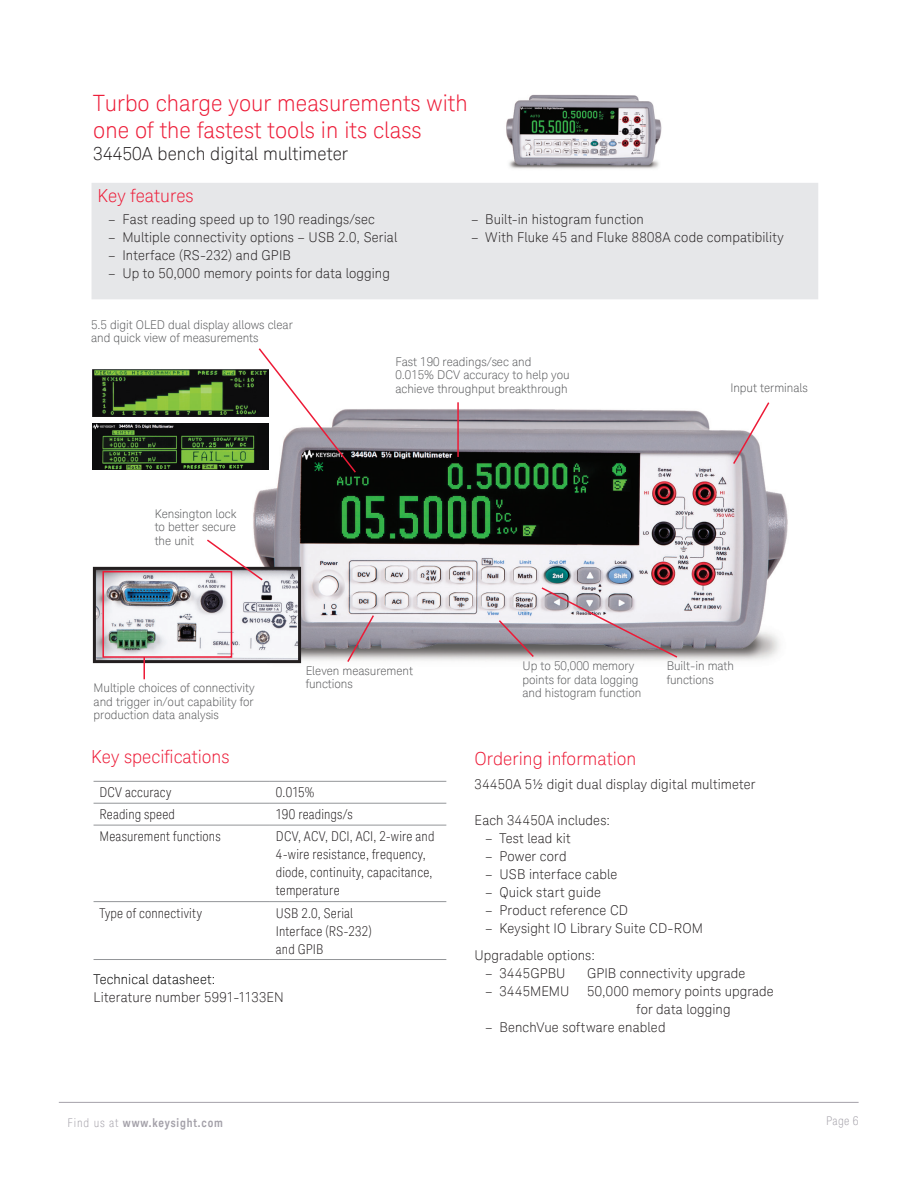
<style>
.page{position:relative;width:918px;height:1188px;background:#fff}
.page>*{position:absolute;margin:0;border:0;box-sizing:border-box;transform-origin:0 0}
.t1{font:300 22.5px/27px "Keysight Sans";color:#ed1a36}
.t2{font:300 18px "Keysight Sans";color:#ed1a36}
.t3{font:300 18px "Keysight Sans";color:#231f20}
.K_Body_Text{font:300 13.5px/18px "Keysight Sans";letter-spacing:.01em;color:#231f20;text-align:center}
.K_Table_Text{font:300 condensed 13.5px/18px "Keysight Sans";letter-spacing:.015em;color:#231f20}
.K_Body_Text-2{font:300 13.5px "Keysight Sans";letter-spacing:.01em;color:#000}
.t4{font:300 12px/13.5px "Keysight Sans";letter-spacing:-.005em;color:#57585a}
.t5{font:700 12px "Keysight Sans Condensed";letter-spacing:.07em;color:#a4a1a9}
.t6{font:300 condensed 12px "Keysight Sans";color:#a4a1a9}
.s1{font-family:"Keysight Sans";font-weight:300;font-stretch:condensed}
</style>
<div class="page">
<hr style="left:59px;top:1102px;width:800px;height:1px;background:#a4a1a9">
<hr style="left:94px;top:781px;width:176px;height:1px;background:#939598">
<hr style="left:270px;top:781px;width:176px;height:1px;background:#939598">
<hr style="left:94px;top:803px;width:176px;height:1px;background:#939598">
<hr style="left:270px;top:803px;width:176px;height:1px;background:#939598">
<hr style="left:94px;top:825px;width:176px;height:1px;background:#939598">
<hr style="left:270px;top:825px;width:176px;height:1px;background:#939598">
<hr style="left:94px;top:901px;width:176px;height:1px;background:#939598">
<hr style="left:270px;top:901px;width:176px;height:1px;background:#939598">
<hr style="left:94px;top:959px;width:176px;height:1px;background:#939598">
<hr style="left:270px;top:959px;width:176px;height:1px;background:#939598">
<img style="left:506px;top:94px;width:156px;height:75px">
<img style="left:207px;top:409px;width:581px;height:255px">
<svg style="left:346px;top:614px;width:29px;height:50px"></svg>
<svg style="left:497px;top:586px;width:182px;height:73px"></svg>
<svg style="left:732px;top:402px;width:39px;height:64px"></svg>
<hr style="left:457px;top:402px;width:2px;height:55px;background:#ed1a36">
<img style="left:97px;top:571px;width:200px;height:88px">
<div style="left:93px;top:567px;width:208px;height:96px;border:3px solid #231f20"></div>
<svg style="left:205px;top:538px;width:59px;height:44px"></svg>
<div style="left:102px;top:571px;width:130px;height:87px;border:2px solid #ed1a36"></div>
<hr style="left:143px;top:657px;width:2px;height:22px;background:#ed1a36">
<div style="left:92px;top:183px;width:726px;height:116px;background:#e6e7e9"></div>
<img style="left:92px;top:370px;width:165px;height:46px">
<img style="left:92px;top:423px;width:165px;height:47px">
<svg style="left:257px;top:348px;width:100px;height:126px"></svg>
<p class="t1" style="left:93px;top:89px;width:376px">Turbo charge your measurements with one of the fastest tools in its class</p>
<p class="t3" style="left:93px;top:143px;width:256px">34450A bench digital multimeter</p>
<p class="t2" style="left:98px;top:185px;width:98px">Key features</p>
<p class="K_Body_Text" style="left:108px;top:210px;width:268px">– Fast reading speed up to 190 readings/sec</p>
<p class="K_Body_Text" style="left:108px;top:228px;width:291px">– Multiple connectivity options – USB 2.0, Serial</p>
<p class="K_Body_Text" style="left:108px;top:246px;width:184px">– Interface (RS-232) and GPIB</p>
<p class="K_Body_Text" style="left:108px;top:264px;width:283px">– Up to 50,000 memory points for data logging</p>
<p class="t4" style="left:91px;top:318px;width:203px">5.5 digit OLED dual display allows clear</p>
<p class="t4" style="left:91px;top:331px;width:169px">and quick view of measurements</p>
<p class="K_Body_Text" style="left:471px;top:210px;width:175px">– Built-in histogram function</p>
<p class="K_Body_Text" style="left:471px;top:228px;width:314px">– With Fluke 45 and Fluke 8808A code compatibility</p>
<p class="t4" style="left:155px;top:507px;width:83px">Kensington lock</p>
<p class="t4" style="left:155px;top:520px;width:83px">to better secure</p>
<p class="t4" style="left:155px;top:534px;width:41px">the unit</p>
<p class="t4" style="left:94px;top:681px;width:162px">Multiple choices of connectivity</p>
<p class="t4" style="left:94px;top:695px;width:162px">and trigger in/out capability for production data analysis</p>
<p class="t4" style="left:395px;top:355px;width:176px">Fast 190 readings/sec and<br>0.015% DCV accuracy to help you achieve throughput breakthrough</p>
<p class="t4" style="left:730px;top:381px;width:79px">Input terminals</p>
<p class="t4" style="left:306px;top:664px;width:109px">Eleven measurement functions</p>
<p class="t4" style="left:523px;top:659px;width:120px">Up to 50,000 memory points for data logging and histogram function</p>
<p class="t4" style="left:667px;top:659px;width:69px">Built-in math functions</p>
<p class="t2" style="left:91px;top:746px;width:140px">Key specifications</p>
<p class="K_Table_Text" style="left:100px;top:783px;width:73px">DCV accuracy</p>
<p class="K_Table_Text" style="left:276px;top:783px;width:40px">0.015%</p>
<p class="K_Table_Text" style="left:100px;top:805px;width:77px">Reading speed</p>
<p class="K_Table_Text" style="left:276px;top:805px;width:78px">190 readings/s</p>
<p class="K_Table_Text" style="left:100px;top:827px;width:123px">Measurement functions</p>
<p class="K_Table_Text" style="left:276px;top:827px;width:160px">DCV, ACV, DCI, ACI, 2-wire and<br>4-wire resistance, frequency, diode, continuity, capacitance, temperature</p>
<p class="K_Table_Text" style="left:100px;top:904px;width:104px">Type of connectivity</p>
<p class="K_Table_Text" style="left:276px;top:904px;width:79px">USB 2.0, Serial</p>
<p class="K_Table_Text" style="left:276px;top:922px;width:97px">Interface (RS-232)</p>
<p class="K_Table_Text" style="left:276px;top:940px;width:49px">and GPIB</p>
<p class="K_Body_Text-2" style="left:94px;top:972px;width:123px">Technical datasheet:</p>
<p class="K_Body_Text" style="left:94px;top:989px;width:192px">Literature number 5991-1133EN</p>
<p class="t2" style="left:475px;top:748px;width:163px">Ordering information</p>
<p class="K_Body_Text" style="left:475px;top:776px;width:283px">34450A 5½ digit dual display digital multimeter</p>
<p class="K_Body_Text" style="left:475px;top:812px;width:137px">Each 34450A includes:</p>
<p class="K_Body_Text" style="left:485px;top:830px;width:87px">– Test lead kit</p>
<p class="K_Body_Text" style="left:485px;top:848px;width:83px">– Power cord</p>
<p class="K_Body_Text" style="left:485px;top:866px;width:134px">– USB interface cable</p>
<p class="K_Body_Text" style="left:485px;top:884px;width:117px">– Quick start guide</p>
<p class="K_Body_Text" style="left:485px;top:902px;width:144px">– Product reference CD</p>
<p class="K_Body_Text" style="left:485px;top:920px;width:219px">– Keysight IO Library Suite CD-ROM</p>
<p class="K_Body_Text" style="left:475px;top:947px;width:122px">Upgradable options:</p>
<p class="K_Body_Text" style="left:485px;top:965px;width:82px">– 3445GPBU</p>
<p class="K_Body_Text" style="left:587px;top:965px;width:160px">GPIB connectivity upgrade</p>
<p class="K_Body_Text" style="left:485px;top:983px;width:86px">– 3445MEMU</p>
<p class="K_Body_Text" style="left:587px;top:983px;width:188px">50,000 memory points upgrade for data logging</p>
<p class="K_Body_Text" style="left:485px;top:1019px;width:182px">– BenchVue software enabled</p>
<p class="t5" style="left:68px;top:1115px;width:157px"><span class="s1">Find us at</span> www.keysight.com</p>
<p class="t6" style="left:826px;top:1113px;width:34px">Page 6</p>
</div>
